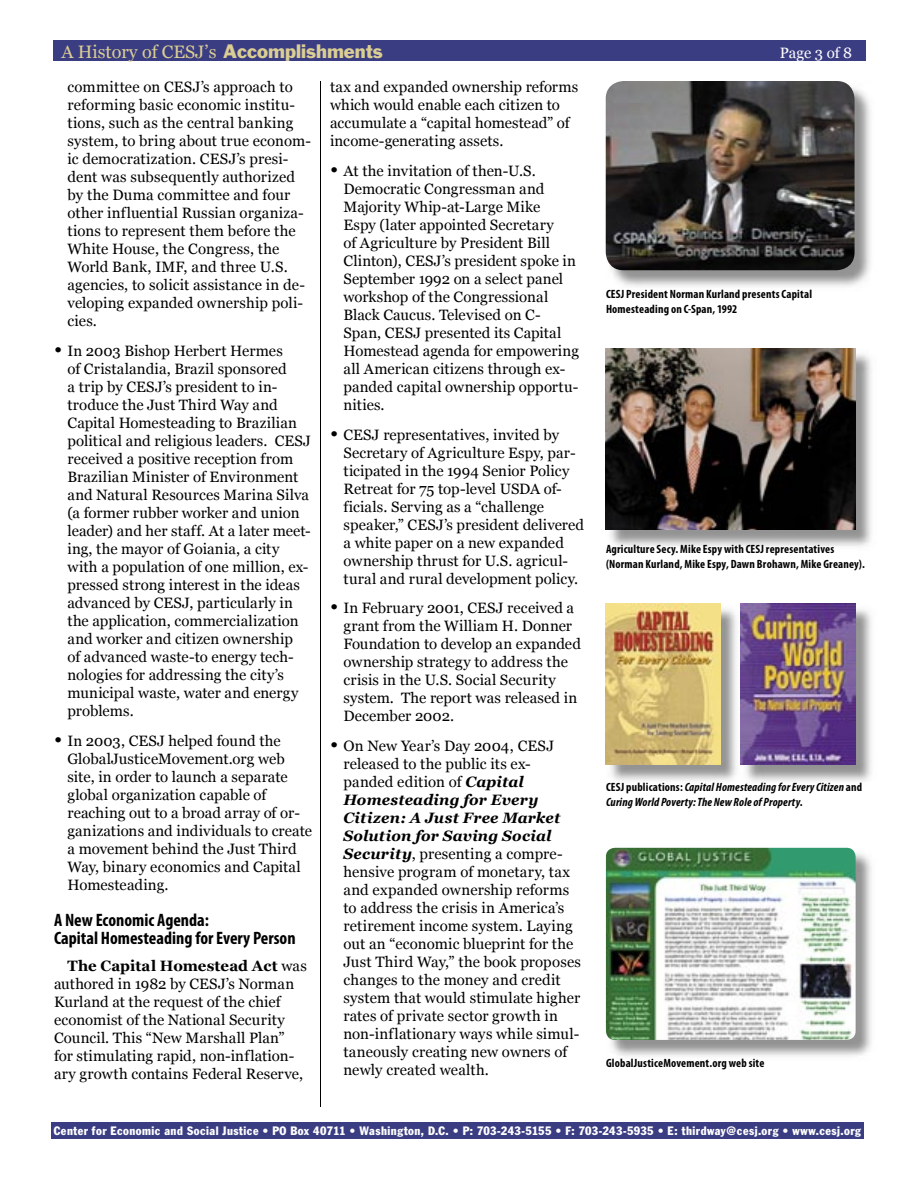
<style>
.page{position:relative;width:918px;height:1188px;background:#fff}
.page>*{position:absolute;margin:0;border:0;box-sizing:border-box;transform-origin:0 0}
.t1{font:700 condensed 18px/18px "Myriad Pro";color:#000}
.t2{font:18px "Georgia";color:#dbce93}
.t3{font:15px/18px "Georgia";letter-spacing:.005em;color:#000}
.t4{font:15px "Georgia";color:#fff}
.t5{font:700 condensed 12px/14.4px "Myriad Pro";letter-spacing:.015em;color:#000}
.t6{font:condensed 12px "Franklin Gothic";letter-spacing:.04em;color:#fff}
.t7{font:italic 700 condensed 12px/14.4px "Myriad Pro";letter-spacing:.015em;color:#000}
.s1{font-family:"Franklin Gothic"}
.s2{font-size:21px}
.s3{font-weight:700}
.s4{font-weight:700;font-style:italic}
.s5{font-style:normal}
</style>
<div class="page">
<div style="left:51px;top:1122px;width:813px;height:16px;background:#3b3d83"></div>
<div style="left:53px;top:40px;width:813px;height:22px;background:#3b3d83"></div>
<img style="left:610px;top:354px;width:262px;height:192px">
<img style="left:605px;top:349px;width:251px;height:181px">
<img style="left:611px;top:853px;width:261px;height:204px">
<img style="left:606px;top:848px;width:250px;height:192px">
<img style="left:606px;top:604px;width:266px;height:178px">
<img style="left:605px;top:604px;width:115px;height:160px">
<img style="left:740px;top:603px;width:116px;height:162px">
<img style="left:612px;top:89px;width:259px;height:198px">
<img style="left:606px;top:81px;width:249px;height:189px">
<hr style="left:320px;top:81px;width:1px;height:1026px;background:#000">
<p class="t2" style="left:61px;top:42px;width:323px">A History of CESJ’s <span class="s1">Accomplishments</span></p>
<p class="t4" style="left:780px;top:45px;width:74px">Page 3 of 8</p>
<p class="t3" style="left:68px;top:78px;width:245px">committee on CESJ’s approach to reforming basic economic institu&shy;tions, such as the central banking system, to bring about true econom&shy;ic democratization. CESJ’s presi&shy;dent was subsequently authorized by the Duma committee and four other influential Russian organiza&shy;tions to represent them before the<br>White House, the Congress, the<br>World Bank, IMF, and three U.S. agencies, to solicit assistance in de&shy;veloping expanded ownership poli&shy;cies.</p>
<p class="t3" style="left:68px;top:342px;width:245px;text-indent:-14px"><span class="s2">•</span> In 2003 Bishop Herbert Hermes<br>of Cristalandia, Brazil sponsored<br>a trip by CESJ’s president to in&shy;troduce the Just Third Way and Capital Homesteading to Brazilian political and religious leaders. CESJ received a positive reception from Brazilian Minister of Environment and Natural Resources Marina Silva (a former rubber worker and union leader) and her staff. At a later meet&shy;ing, the mayor of Goiania, a city with a population of one million, ex&shy;pressed strong interest in the ideas advanced by CESJ, particularly in the application, commercialization and worker and citizen ownership<br>of advanced waste-to energy tech&shy;nologies for addressing the city’s municipal waste, water and energy problems.</p>
<p class="t3" style="left:68px;top:732px;width:246px;text-indent:-14px"><span class="s2">•</span> In 2003, CESJ helped found the<br>GlobalJusticeMovement.org web site, in order to launch a separate global organization capable of reaching out to a broad array of or&shy;ganizations and individuals to create a movement behind the Just Third<br>Way, binary economics and Capital<br>Homesteading.</p>
<p class="t1" style="left:54px;top:911px;width:243px">A New Economic Agenda:<br>Capital Homesteading for Every Person</p>
<p class="t3" style="left:54px;top:957px;width:254px;text-indent:14px"><span class="s3">The Capital Homestead Act</span> was authored in 1982 by CESJ’s Norman Kurland at the request of the chief economist of the National Security Council. This “New Marshall Plan” for stimulating rapid, non-inflation&shy;ary growth contains Federal Reserve,</p>
<p class="t3" style="left:330px;top:78px;width:250px">tax and expanded ownership reforms which would enable each citizen to accumulate a “capital homestead” of income-generating assets.</p>
<p class="t3" style="left:344px;top:162px;width:237px;text-indent:-14px"><span class="s2">•</span> At the invitation of then-U.S.<br>Democratic Congressman and<br>Majority Whip-at-Large Mike<br>Espy (later appointed Secretary<br>of Agriculture by President Bill<br>Clinton), CESJ’s president spoke in<br>September 1992 on a select panel workshop of the Congressional<br>Black Caucus. Televised on C-<br>Span, CESJ presented its Capital<br>Homestead agenda for empowering all American citizens through ex&shy;panded capital ownership opportu&shy;nities.</p>
<p class="t3" style="left:344px;top:426px;width:242px;text-indent:-14px"><span class="s2">•</span> CESJ representatives, invited by Secretary of Agriculture Espy, par&shy;ticipated in the 1994 Senior Policy Retreat for 75 top-level USDA of&shy;ficials. Serving as a “challenge speaker,” CESJ’s president delivered a white paper on a new expanded ownership thrust for U.S. agricul&shy;tural and rural development policy.</p>
<p class="t3" style="left:344px;top:599px;width:239px;text-indent:-14px"><span class="s2">•</span> In February 2001, CESJ received a grant from the William H. Donner<br>Foundation to develop an expanded ownership strategy to address the crisis in the U.S. Social Security system. The report was released in<br>December 2002.</p>
<p class="t3" style="left:344px;top:737px;width:239px;text-indent:-14px"><span class="s2">•</span> On New Year’s Day 2004, CESJ released to the public its ex&shy;panded edition of <span class="s4">Capital<br>Homesteading for Every<br>Citizen: A Just Free Market<br>Solution for Saving Social<br>Security</span>, presenting a compre&shy;hensive program of monetary, tax and expanded ownership reforms to address the crisis in America’s retirement income system. Laying out an “economic blueprint for the<br>Just Third Way,” the book proposes changes to the money and credit system that would stimulate higher rates of private sector growth in non-inflationary ways while simul&shy;taneously creating new owners of newly created wealth.</p>
<p class="t5" style="left:606px;top:287px;width:208px">CESJ President Norman Kurland presents Capital<br>Homesteading on C-Span, 1992</p>
<p class="t5" style="left:606px;top:542px;width:261px">Agriculture Secy. Mike Espy with CESJ representatives (Norman Kurland, Mike Espy, Dawn Brohawn, Mike Greaney).</p>
<p class="t7" style="left:606px;top:780px;width:258px"><span class="s5">CESJ publications:</span> Capital Homesteading for Every Citizen <span class="s5">and<br></span>Curing World Poverty: The New Role of Property<span class="s5">.</span></p>
<p class="t5" style="left:606px;top:1056px;width:160px">GlobalJusticeMovement.org web site</p>
<p class="t6" style="left:54px;top:1123px;width:809px">Center for Economic and Social Justice • PO Box 40711 • Washington, D.C. • P: 703-243-5155 • F: 703-243-5935 • E: thirdway@cesj.org • www.cesj.org</p>
</div>
